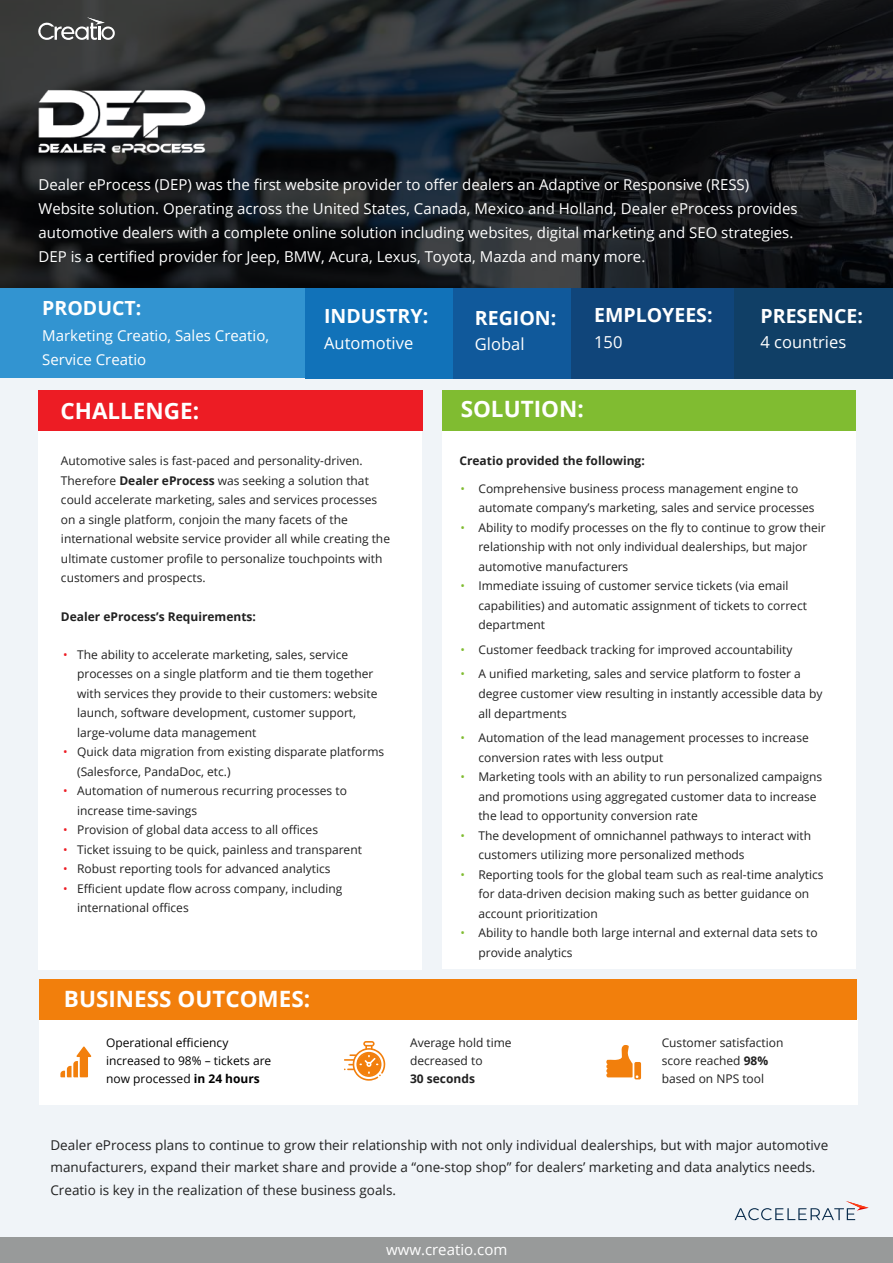
<style>
.page{position:relative;width:893px;height:1263px;background:#fff}
.page>*{position:absolute;margin:0;border:0;box-sizing:border-box;transform-origin:0 0}
.t1{font:700 22.5px "Open Sans";color:#fff}
.t2{font:700 19.5px "Open Sans";color:#fff}
.t3{font:16.5px "Open Sans";color:#fff}
.t4{font:15px/24px "Open Sans";color:#fff}
.t5{font:15px/23.4px "Open Sans";color:#fff}
.t6{font:13.5px/22.5px "Open Sans";color:#212121}
.t7{font:12px/19.5px "Open Sans";color:#212121}
.t8{font:12px/19.5px "Open Sans";color:#212121}
.t9{font:12px/18px "Open Sans";color:#000}
.t10{font:700 12px "Open Sans";color:#212121}
.s1{font-style:inherit}
.s2{font-weight:700}
.s3{color:#ed1c24}
.s4{color:#80bc31}
</style>
<div class="page">
<svg style="left:0;top:0;width:893px;height:288px;background:#1a1d21"></svg>
<div style="left:0;top:288px;width:305px;height:90px;background:#3294d1"></div>
<div style="left:0;top:378px;width:893px;height:885px;background:#f0f4f8"></div>
<div style="left:305px;top:288px;width:148px;height:90px;background:#1172b9"></div>
<div style="left:453px;top:288px;width:120px;height:90px;background:#10599b"></div>
<div style="left:571px;top:288px;width:163px;height:90px;background:#10457a"></div>
<div style="left:38px;top:401px;width:384px;height:569px;background:#fff"></div>
<div style="left:38px;top:390px;width:385px;height:41px;background:#ed1c24"></div>
<div style="left:442px;top:401px;width:413px;height:568px;background:#fff"></div>
<div style="left:442px;top:390px;width:413px;height:41px;background:#80bc31"></div>
<div style="left:0;top:1237px;width:893px;height:26px;background:#989a9a"></div>
<div style="left:39px;top:1019px;width:818px;height:86px;background:#fff"></div>
<div style="left:39px;top:979px;width:817px;height:40px;background:#f27f0c"></div>
<svg style="left:60px;top:1046px;width:31px;height:31px"></svg>
<img style="left:28px;top:80px;width:188px;height:83px">
<div style="left:734px;top:288px;width:159px;height:90px;background:#103f66"></div>
<svg style="left:606px;top:1045px;width:35px;height:34px"></svg>
<svg style="left:344px;top:1041px;width:42px;height:40px"></svg>
<svg style="left:38px;top:17px;width:77px;height:23px"></svg>
<svg style="left:735px;top:1201px;width:134px;height:19px"></svg>
<p class="t4" style="left:38px;top:172px;width:761px">Dealer eProcess (DEP) was the first website provider to offer dealers an Adaptive or Responsive (RESS)<br>Website solution. Operating across the United States, Canada, Mexico and Holland, Dealer eProcess provides automotive dealers with a complete online solution including websites, digital marketing and SEO strategies.<br>DEP is a certified provider for Jeep, BMW, Acura, Lexus, Toyota, Mazda and many more.</p>
<h2 class="t2" style="left:42px;top:294px;width:101px">PRODUCT:</h2>
<p class="t5" style="left:42px;top:324px;width:228px">M<span class="s1">arketing</span> Creatio<span class="s1">,</span> S<span class="s1">ales</span> Creatio,<br>Service Creatio</p>
<h2 class="t2" style="left:324px;top:302px;width:106px">INDUSTRY:</h2>
<h3 class="t3" style="left:324px;top:331px;width:91px">Automotive</h3>
<h1 class="t1" style="left:60px;top:394px;width:140px">CHALLENGE:</h1>
<p class="t7" style="left:61px;top:451px;width:331px">Automotive sales is fast-paced and personality-driven.<br><span class="s1">Therefore</span> <span class="s2">Dealer eProcess</span> was seeking a solution that could accelerate marketing, sales and services processes on a single platform, conjoin the many facets of the international website service provider all while creating the ultimate customer profile to personalize touchpoints with customers and prospects.</p>
<p class="t10" style="left:61px;top:608px;width:196px">Dealer eProcess’s Requirements:</p>
<p class="t7" style="left:77px;top:644px;width:302px;text-indent:-14px"><span class="s3">•</span> The ability to accelerate marketing, sales, service processes on a single platform and tie them together with services they provide to their customers: website launch, software development, customer support, large-volume data management</p>
<p class="t7" style="left:77px;top:742px;width:309px;text-indent:-14px"><span class="s3">•</span> Quick data migration from existing disparate platforms (Salesforce, PandaDoc, etc.)</p>
<p class="t7" style="left:77px;top:781px;width:271px;text-indent:-14px"><span class="s3">•</span> Automation of numerous recurring processes to increase time-savings</p>
<p class="t7" style="left:63px;top:820px;width:256px"><span class="s3">•</span> Provision of global data access to all offices</p>
<p class="t7" style="left:63px;top:839px;width:300px"><span class="s3">•</span> Ticket issuing to be quick, painless and transparent</p>
<p class="t7" style="left:63px;top:859px;width:269px"><span class="s3">•</span> Robust reporting tools for advanced analytics</p>
<p class="t7" style="left:77px;top:878px;width:267px;text-indent:-14px"><span class="s3">•</span> Efficient update flow across company, including international offices</p>
<h1 class="t1" style="left:64px;top:983px;width:248px">BUSINESS OUTCOMES:</h1>
<h2 class="t2" style="left:475px;top:304px;width:83px">REGION:</h2>
<h3 class="t3" style="left:475px;top:333px;width:51px">Global</h3>
<h2 class="t2" style="left:594px;top:302px;width:120px">EMPLOYEES:</h2>
<h3 class="t3" style="left:594px;top:331px;width:30px">150</h3>
<h2 class="t2" style="left:760px;top:302px;width:104px">PRESENCE:</h2>
<h3 class="t3" style="left:760px;top:331px;width:87px">4 countries</h3>
<h1 class="t1" style="left:461px;top:393px;width:125px">SOLUTION:</h1>
<p class="t10" style="left:459px;top:452px;width:187px">Creatio provided the following:</p>
<p class="t7" style="left:478px;top:478px;width:338px;text-indent:-18px"><span class="s4">•</span> Comprehensive business process management engine to automate company’s marketing, sales and service processes</p>
<p class="t7" style="left:478px;top:517px;width:349px;text-indent:-18px"><span class="s4">•</span> Ability to modify processes on the fly to continue to grow their relationship with not only individual dealerships, but major automotive manufacturers</p>
<p class="t7" style="left:478px;top:576px;width:330px;text-indent:-18px"><span class="s4">•</span> Immediate issuing of customer service tickets (via email capabilities) and automatic assignment of tickets to correct department</p>
<p class="t7" style="left:460px;top:639px;width:334px"><span class="s4">•</span> Customer feedback tracking for improved accountability</p>
<p class="t8" style="left:478px;top:664px;width:346px;text-indent:-18px"><span class="s4">•</span> A unified marketing, sales and service platform to foster a degree customer view resulting in instantly accessible data by all departments</p>
<p class="t7" style="left:478px;top:728px;width:332px;text-indent:-18px"><span class="s4">•</span> Automation of the lead management processes to increase conversion rates with less output</p>
<p class="t7" style="left:478px;top:767px;width:345px;text-indent:-18px"><span class="s4">•</span> Marketing tools with an ability to run personalized campaigns and promotions using aggregated customer data to increase the lead to opportunity conversion rate</p>
<p class="t7" style="left:478px;top:825px;width:334px;text-indent:-18px"><span class="s4">•</span> The development of omnichannel pathways to interact with customers utilizing more personalized methods</p>
<p class="t7" style="left:478px;top:864px;width:347px;text-indent:-18px"><span class="s4">•</span> Reporting tools for the global team such as real-time analytics for data-driven decision making such as better guidance on account prioritization</p>
<p class="t7" style="left:478px;top:923px;width:341px;text-indent:-18px"><span class="s4">•</span> Ability to handle both large internal and external data sets to provide analytics</p>
<p class="t9" style="left:106px;top:1033px;width:167px">Operational efficiency increased to 98% – tickets are now processed <span class="s2">in 24 hours</span></p>
<p class="t7" style="left:410px;top:1033px;width:103px;line-height:18px">Average hold time decreased to</p>
<p class="t10" style="left:410px;top:1070px;width:66px">30 seconds</p>
<p class="t7" style="left:662px;top:1033px;width:123px;line-height:18px">Customer satisfaction score reached <span class="s2">98% </span>based on NPS tool</p>
<p class="t6" style="left:50px;top:1133px;width:779px">Dealer eProcess plans to continue to grow their relationship with not only individual dealerships, but with major automotive manufacturers, expand their market share and provide a “one-stop shop” for dealers’ marketing and data analytics needs.<br>Creatio is key in the realization of these business goals.</p>
<p class="t4" style="left:386px;top:1237px;width:123px">www.creatio.com</p>
</div>
